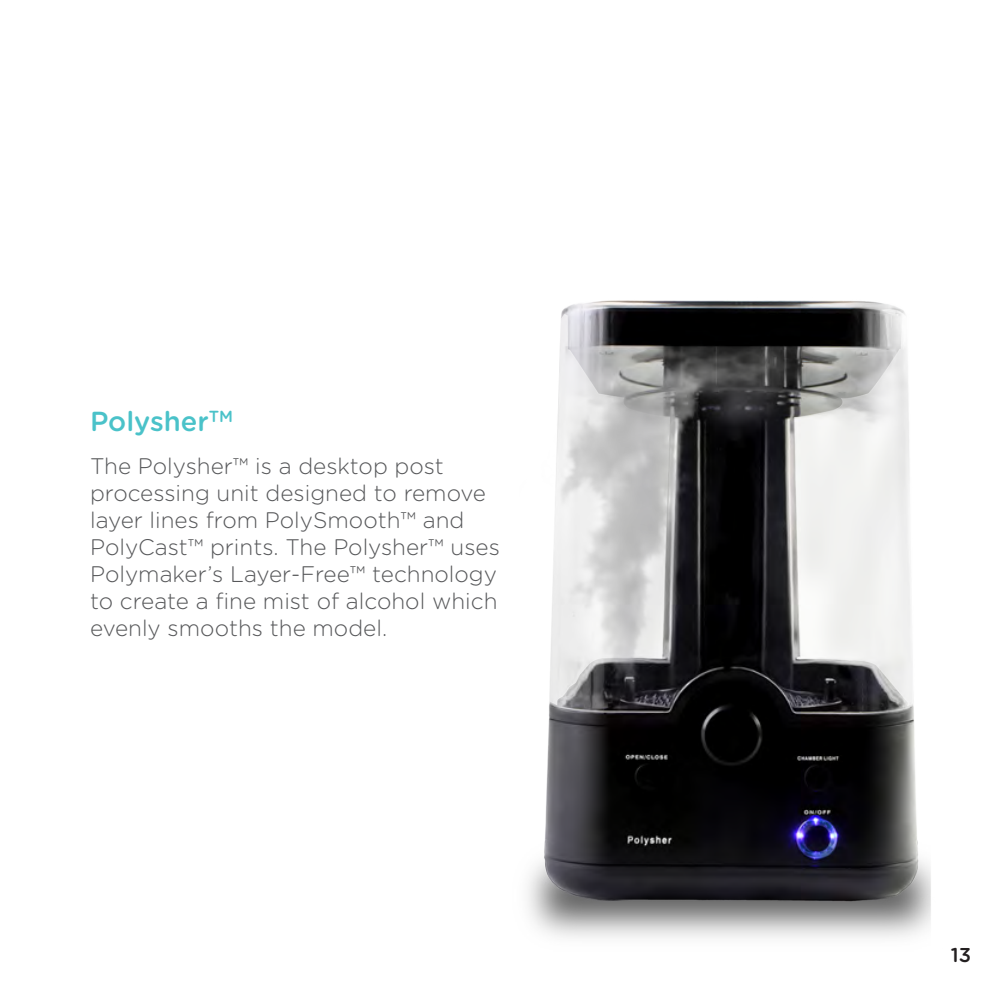
<style>
.page{position:relative;width:993px;height:993px;background:#fff}
.page>*{position:absolute;margin:0;border:0;box-sizing:border-box;transform-origin:0 0}
.t1{font:500 27.5px "Gotham Rounded";color:#4ac2c9}
.t2{font:300 22.5px/27px "Gotham Rounded";color:#57585a}
.t3{font:500 20px "Gotham Rounded";color:#231f20}
</style>
<div class="page">
<img style="left:528px;top:300px;width:403px;height:638px">
<p class="t1" style="left:90px;top:401px;width:145px">Polysher<sup>TM</sup></p>
<p class="t2" style="left:90px;top:451px;width:411px">The Polysher™ is a desktop post processing unit designed to remove layer lines from PolySmooth™ and PolyCast™ prints. The Polysher™ uses Polymaker’s Layer-Free™ technology to create a fine mist of alcohol which evenly smooths the model.</p>
<p class="t3" style="left:950px;top:940px;width:22px">13</p>
</div>
